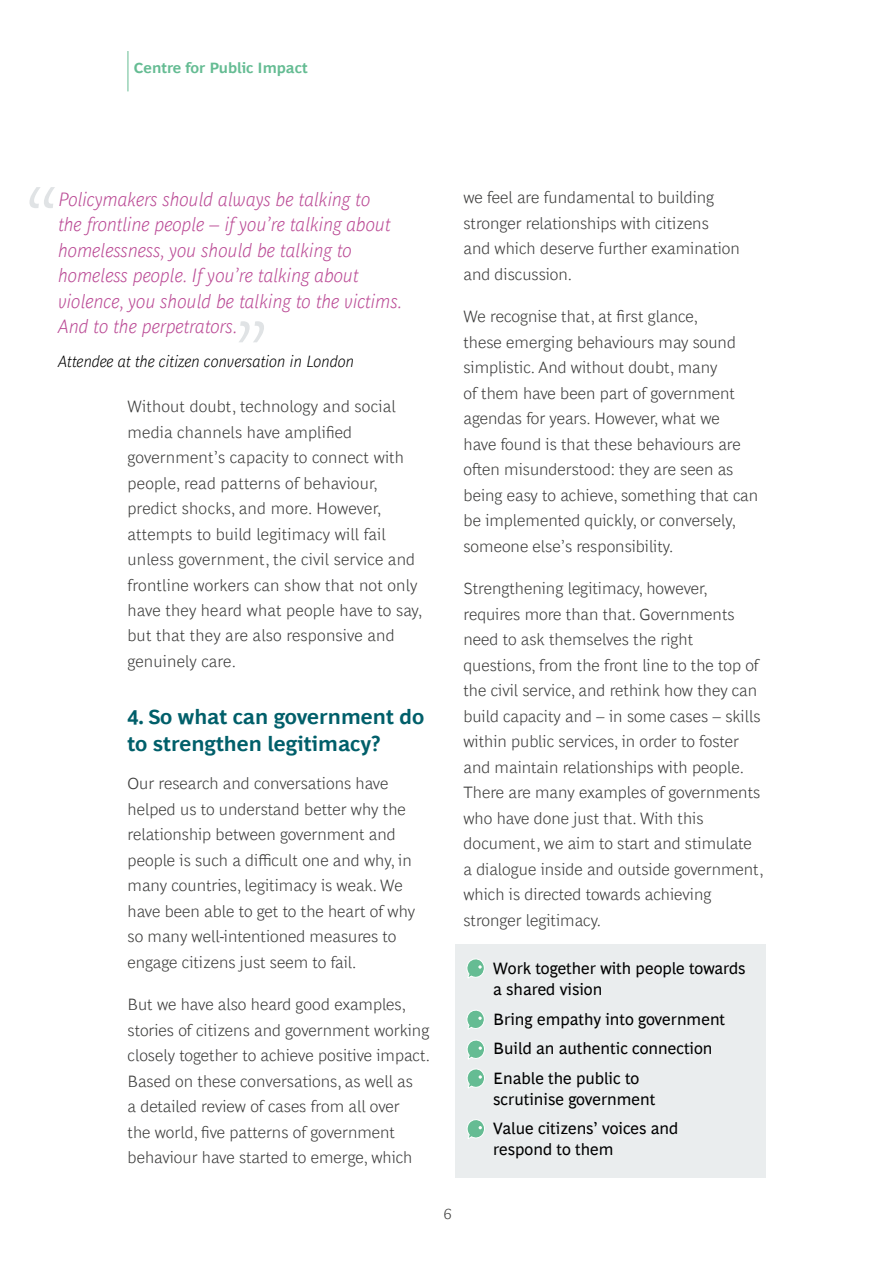
<style>
.page{position:relative;width:893px;height:1263px;background:#fff}
.page>*{position:absolute;margin:0;border:0;box-sizing:border-box;transform-origin:0 0}
.t1{font:italic 300 90px "Henderson BCG Sans";color:#e0e3e5}
.t2{font:700 21px/27px "Henderson BCG Sans";color:#005f6a}
.t3{font:italic 300 19.5px/25.5px "Henderson BCG Sans";color:#bb4c96}
.t4{font:300 16.5px/25.5px "Henderson BCG Sans";color:#3c3c3b}
.t5{font:16.5px/29.5px "Henderson BCG Sans";color:#000}
.t6{font:italic 300 16.5px "Henderson BCG Sans";color:#000}
.t7{font:700 15px "Henderson BCG Sans";color:#65bc93}
.t8{font:300 15px "Henderson BCG Sans";color:#3c3c3b}
</style>
<div class="page">
<hr style="left:128px;top:51px;width:1px;height:40px;background:#65bc93">
<div style="left:455px;top:945px;width:310px;height:233px;background:#eaedee"></div>
<svg style="left:467px;top:959px;width:18px;height:19px"></svg>
<svg style="left:467px;top:1010px;width:18px;height:19px"></svg>
<svg style="left:467px;top:1040px;width:18px;height:19px"></svg>
<svg style="left:467px;top:1069px;width:18px;height:19px"></svg>
<svg style="left:467px;top:1119px;width:18px;height:20px"></svg>
<p class="t7" style="left:134px;top:57px;width:175px">Centre for Public Impact</p>
<h1 class="t1" style="left:20px;top:156px;width:39px">“</h1>
<p class="t3" style="left:58px;top:185px;width:346px">Policymakers should always be talking to<br>the frontline people – if you’re talking about homelessness, you should be talking to homeless people. If you’re talking about violence, you should be talking to the victims.<br>And to the perpetrators.</p>
<p class="t6" style="left:58px;top:349px;width:297px">Attendee at the citizen conversation in London</p>
<h1 class="t1" style="left:228px;top:291px;width:39px">”</h1>
<p class="t4" style="left:128px;top:392px;width:296px">Without doubt, technology and social media channels have amplified government’s capacity to connect with people, read patterns of behaviour, predict shocks, and more. However, attempts to build legitimacy will fail unless government, the civil service and frontline workers can show that not only have they heard what people have to say, but that they are also responsive and genuinely care.</p>
<p class="t2" style="left:128px;top:701px;width:298px">4. So what can government do to strengthen legitimacy?</p>
<p class="t4" style="left:128px;top:769px;width:289px">Our research and conversations have helped us to understand better why the relationship between government and people is such a difficult one and why, in many countries, legitimacy is weak. We have been able to get to the heart of why so many well-intentioned measures to engage citizens just seem to fail.</p>
<p class="t4" style="left:128px;top:990px;width:304px">But we have also heard good examples, stories of citizens and government working closely together to achieve positive impact.<br>Based on these conversations, as well as<br>a detailed review of cases from all over<br>the world, five patterns of government behaviour have started to emerge, which</p>
<p class="t4" style="left:463px;top:184px;width:278px">we feel are fundamental to building stronger relationships with citizens<br>and which deserve further examination and discussion.</p>
<p class="t4" style="left:463px;top:303px;width:296px">We recognise that, at first glance,<br>these emerging behaviours may sound simplistic. And without doubt, many<br>of them have been part of government agendas for years. However, what we<br>have found is that these behaviours are often misunderstood: they are seen as being easy to achieve, something that can be implemented quickly, or conversely, someone else’s responsibility.</p>
<p class="t4" style="left:463px;top:575px;width:302px">Strengthening legitimacy, however, requires more than that. Governments need to ask themselves the right questions, from the front line to the top of the civil service, and rethink how they can build capacity and – in some cases – skills within public services, in order to foster and maintain relationships with people.<br>There are many examples of governments who have done just that. With this document, we aim to start and stimulate a dialogue inside and outside government, which is directed towards achieving stronger legitimacy.</p>
<p class="t5" style="left:493px;top:957px;width:254px;line-height:21px">Work together with people towards a shared vision</p>
<p class="t5" style="left:493px;top:1003px;width:233px">Bring empathy into government<br>Build an authentic connection<br>Enable the public to</p>
<p class="t5" style="left:493px;top:1083px;width:187px">scrutinise government<br>Value citizens’ voices and</p>
<p class="t5" style="left:493px;top:1133px;width:122px">respond to them</p>
<p class="t8" style="left:444px;top:1202px;width:9px">6</p>
</div>
